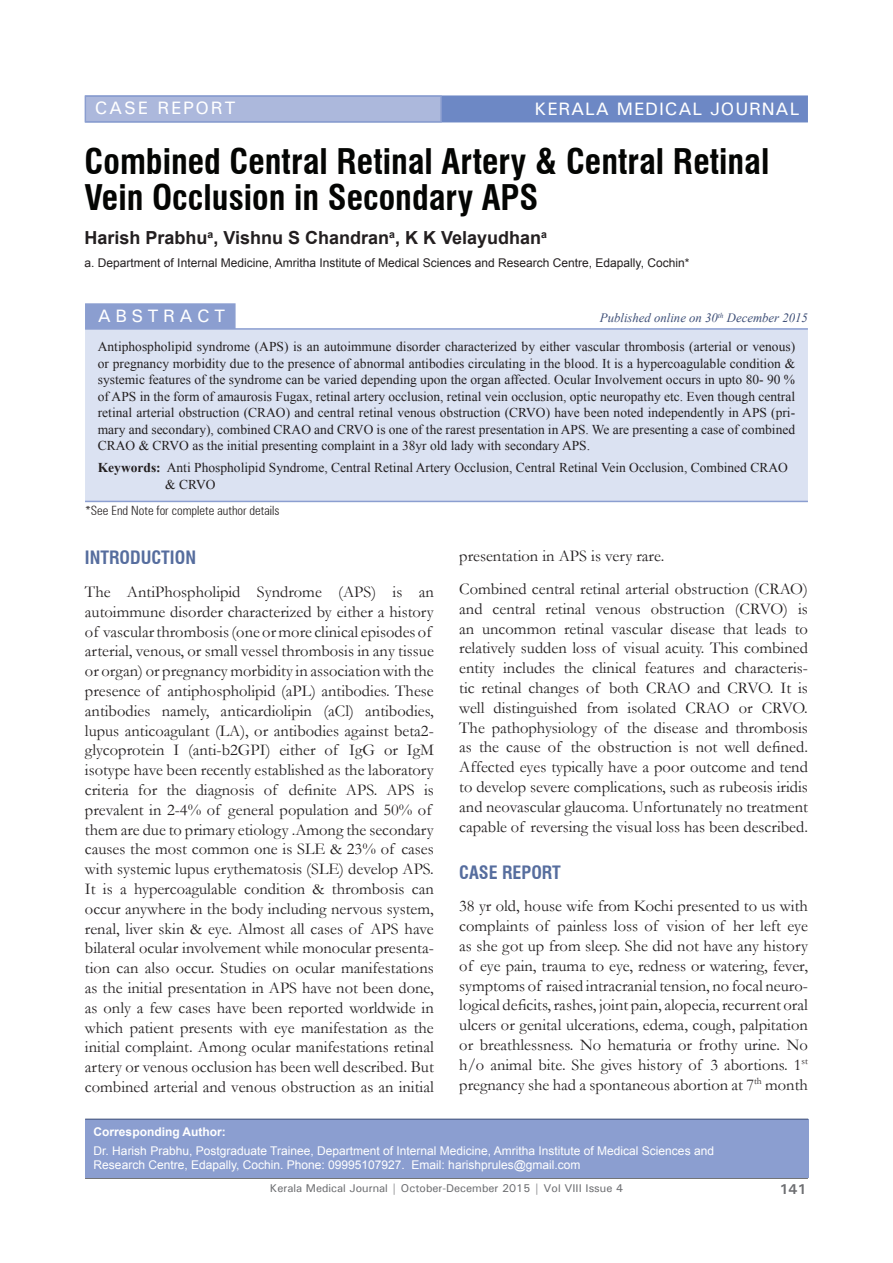
<style>
.page{position:relative;width:893px;height:1263px;background:#fff}
.page>*{position:absolute;margin:0;border:0;box-sizing:border-box;transform-origin:0 0}
.t1{font:700 condensed 34.5px/36px "Swiss 721 BT";color:#040503}
.Title_Name{font:700 18px "Arial";color:#231f20}
.Head_1{font:700 condensed 18px "Swiss 721 BT";color:#566d9e}
.t2{font:500 18px "Univers";letter-spacing:.05em;color:#fff}
.t3{font:500 18px "Univers";letter-spacing:.1em;color:#fff}
.t4{font:500 18px "Univers";letter-spacing:.25em;color:#fff}
.Para_1{font:16.5px/19.8px "Garamond";color:#231f20;text-align:justify}
.t5{font:700 14.25px "Univers";color:#6c6d70}
.Abstract{font:13.5px/16.5px "Times New Roman";color:#231f20;text-align:justify}
.t6{font:300 condensed 12.75px "Zurich BT";color:#231f20}
.t7{font:italic 12.75px "Times New Roman";color:#3e4f77}
.Corresponding_Author{font:12px/14.4px "Arial";color:#fff}
.Title_Name-2{font:12px "Arial";color:#231f20}
.t8{font:700 12px "Arial";color:#fff}
.t9{font:500 11.25px "Univers";color:#6c6d70}
.s1{font-weight:700}
</style>
<div class="page">
<hr style="left:85px;top:1178px;width:723px;height:1px;background:#57585a">
<div style="left:85px;top:95px;width:723px;height:27px;background:#6d88c5;border:2px solid #6d88c5"></div>
<div style="left:85px;top:95px;width:357px;height:27px;background:#acb8dc;border:2px solid #8b9ed0"></div>
<div style="left:85px;top:1119px;width:723px;height:59px;background:#8b9ed0"></div>
<hr style="left:85px;top:1119px;width:723px;height:1px;background:#3e4f77">
<div style="left:85px;top:303px;width:151px;height:26px;background:#8b9ed0;border:2px solid #8b9ed0"></div>
<div style="left:85px;top:330px;width:723px;height:171px;background:#dbe2f2"></div>
<hr style="left:85px;top:328px;width:723px;height:2px;background:#8b9ed0">
<hr style="left:85px;top:501px;width:723px;height:1px;background:#8b9ed0">
<p class="t3" style="left:95px;top:97px;width:142px">CASE REPORT</p>
<p class="t2" style="left:534px;top:97px;width:266px">KERALA MEDICAL JOURNAL</p>
<p class="t1" style="left:85px;top:143px;width:686px">Combined Central Retinal Artery &amp; Central Retinal<br>Vein Occlusion in Secondary APS</p>
<p class="Title_Name" style="left:85px;top:226px;width:464px">Harish Prabhu<sup>a</sup>, Vishnu S Chandran<sup>a</sup>, K K Velayudhan<sup>a</sup></p>
<p class="Title_Name-2" style="left:85px;top:255px;width:606px">a. Department of Internal Medicine, Amritha Institute of Medical Sciences and Research Centre, Edapally, Cochin*</p>
<p class="t4" style="left:98px;top:304px;width:129px">ABSTRACT</p>
<p class="Abstract" style="left:98px;top:338px;width:699px">Antiphospholipid syndrome (APS) is an autoimmune disorder characterized by either vascular thrombosis (arterial or venous) or pregnancy morbidity due to the presence of abnormal antibodies circulating in the blood. It is a hypercoagulable condition &amp; systemic features of the syndrome can be varied depending upon the organ affected. Ocular Involvement occurs in upto 80- 90 % of APS in the form of amaurosis Fugax, retinal artery occlusion, retinal vein occlusion, optic neuropathy etc. Even though central retinal arterial obstruction (CRAO) and central retinal venous obstruction (CRVO) have been noted independently in APS (pri&shy;mary and secondary), combined CRAO and CRVO is one of the rarest presentation in APS. We are presenting a case of combined CRAO &amp; CRVO as the initial presenting complaint in a 38yr old lady with secondary APS.</p>
<p class="Abstract" style="left:165px;top:459px;width:624px;text-indent:-68px"><span class="s1">Keywords:</span> Anti Phospholipid Syndrome, Central Retinal Artery Occlusion, Central Retinal Vein Occlusion, Combined CRAO &amp; CRVO</p>
<p class="t6" style="left:85px;top:503px;width:196px">*See End Note for complete author details</p>
<p class="t7" style="left:600px;top:309px;width:209px">Published online on 30<sup>th</sup> December 2015</p>
<p class="Head_1" style="left:85px;top:547px;width:113px">INTRODUCTION</p>
<p class="Para_1" style="left:85px;top:581px;width:350px;text-align:left">The AntiPhospholipid Syndrome (APS) is an autoimmune disorder characterized by either a history of vascular thrombosis (one or more clinical episodes of arterial, venous, or small vessel thrombosis in any tissue or organ) or pregnancy morbidity in association with the presence of antiphospholipid (aPL) antibodies. These antibodies namely, anticardiolipin (aCl) antibodies, lupus anticoagulant (LA), or antibodies against beta2- glycoprotein I (anti-b2GPI) either of IgG or IgM isotype have been recently established as the laboratory criteria for the diagnosis of definite APS. APS is prevalent in 2-4% of general population and 50% of them are due to primary etiology .Among the secondary causes the most common one is SLE &amp; 23% of cases with systemic lupus erythematosis (SLE) develop APS.<br>It is a hypercoagulable condition &amp; thrombosis can occur anywhere in the body including nervous system, renal, liver skin &amp; eye. Almost all cases of APS have bilateral ocular involvement while monocular presenta&shy;tion can also occur. Studies on ocular manifestations as the initial presentation in APS have not been done, as only a few cases have been reported worldwide in which patient presents with eye manifestation as the initial complaint. Among ocular manifestations retinal artery or venous occlusion has been well described. But combined arterial and venous obstruction as an initial</p>
<p class="Para_1" style="left:459px;top:546px;width:207px">presentation in APS is very rare.</p>
<p class="Para_1" style="left:459px;top:578px;width:350px">Combined central retinal arterial obstruction (CRAO) and central retinal venous obstruction (CRVO) is an uncommon retinal vascular disease that leads to relatively sudden loss of visual acuity. This combined entity includes the clinical features and characteris&shy;tic retinal changes of both CRAO and CRVO. It is well distinguished from isolated CRAO or CRVO.<br>The pathophysiology of the disease and thrombosis as the cause of the obstruction is not well defined.<br>Affected eyes typically have a poor outcome and tend to develop severe complications, such as rubeosis iridis and neovascular glaucoma. Unfortunately no treatment capable of reversing the visual loss has been described.</p>
<p class="Head_1" style="left:459px;top:861px;width:103px">CASE REPORT</p>
<p class="Para_1" style="left:459px;top:896px;width:350px">38 yr old, house wife from Kochi presented to us with complaints of painless loss of vision of her left eye as she got up from sleep. She did not have any history of eye pain, trauma to eye, redness or watering, fever, symptoms of raised intracranial tension, no focal neuro&shy;logical deficits, rashes, joint pain, alopecia, recurrent oral ulcers or genital ulcerations, edema, cough, palpitation or breathlessness. No hematuria or frothy urine. No h/o animal bite. She gives history of 3 abortions. 1<sup>st </sup>pregnancy she had a spontaneous abortion at 7<sup>th</sup> month</p>
<p class="t8" style="left:94px;top:1124px;width:134px">Corresponding Author:</p>
<p class="Corresponding_Author" style="left:94px;top:1144px;width:622px">Dr. Harish Prabhu, Postgraduate Trainee, Department of Internal Medicine, Amritha Institute of Medical Sciences and<br>Research Centre, Edapally, Cochin. Phone: 09995107927. Email: harishprules@gmail.com</p>
<p class="t9" style="left:270px;top:1181px;width:355px">Kerala Medical Journal | October-December 2015 | Vol VIII Issue 4</p>
<p class="t5" style="left:780px;top:1180px;width:28px">141</p>
</div>
